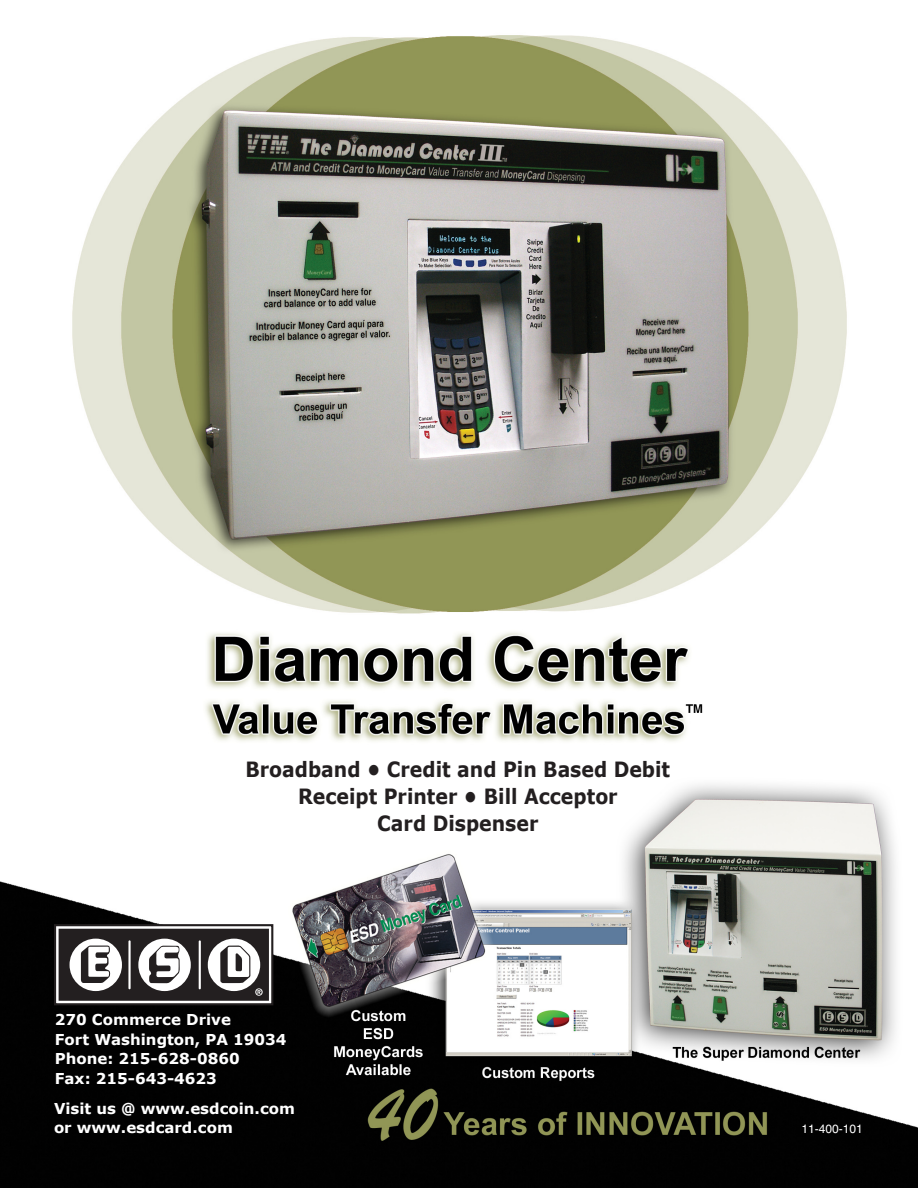
<style>
.page{position:relative;width:918px;height:1188px;background:#fff}
.page>*{position:absolute;margin:0;border:0;box-sizing:border-box;transform-origin:0 0}
.t1{font:700 21px "Verdana";color:#231f20;scale:.9 1}
.t2{font:700 15px "Verdana";color:#fff}
.t3{font:12px "Helvetica";color:#fff}
</style>
<div class="page">
<img style="left:0;top:35px;width:918px;height:1153px">
<div style="left:55px;top:925px;width:217px;height:79px;background:linear-gradient(to right,#fff,#fff)"></div>
<div style="left:54px;top:924px;width:219px;height:81px;border:2px solid #231f20"></div>
<div style="left:61px;top:931px;width:205px;height:67px;background:#231f20"></div>
<div style="left:70px;top:939px;width:52px;height:52px;background:#fff;border-radius:50%"></div>
<div style="left:138px;top:939px;width:53px;height:52px;background:#fff;border-radius:50%"></div>
<div style="left:208px;top:939px;width:52px;height:52px;background:#fff;border-radius:50%"></div>
<svg style="left:128px;top:940px;width:3px;height:50px"></svg>
<svg style="left:199px;top:940px;width:2px;height:50px"></svg>
<svg style="left:81px;top:946px;width:29px;height:37px"></svg>
<svg style="left:149px;top:946px;width:31px;height:38px"></svg>
<div style="left:59px;top:929px;width:210px;height:72px;border:4px solid #231f20"></div>
<svg style="left:220px;top:945px;width:43px;height:51px"></svg>
<p class="t1" style="left:245px;top:756px;width:473px">Broadband • Credit and Pin Based Debit</p>
<p class="t1" style="left:298px;top:783px;width:357px">Receipt Printer • Bill Acceptor</p>
<p class="t1" style="left:377px;top:810px;width:181px">Card Dispenser</p>
<p class="t2" style="left:55px;top:1010px;width:178px">270 Commerce Drive</p>
<p class="t2" style="left:55px;top:1030px;width:233px">Fort Washington, PA 19034</p>
<p class="t2" style="left:55px;top:1049px;width:186px">Phone: 215-628-0860</p>
<p class="t2" style="left:55px;top:1069px;width:164px">Fax: 215-643-4623</p>
<p class="t2" style="left:54px;top:1099px;width:243px">Visit us @ www.esdcoin.com</p>
<p class="t2" style="left:54px;top:1118px;width:180px">or www.esdcard.com</p>
<p class="t3" style="left:802px;top:1122px;width:63px">11-400-101</p>
</div>
